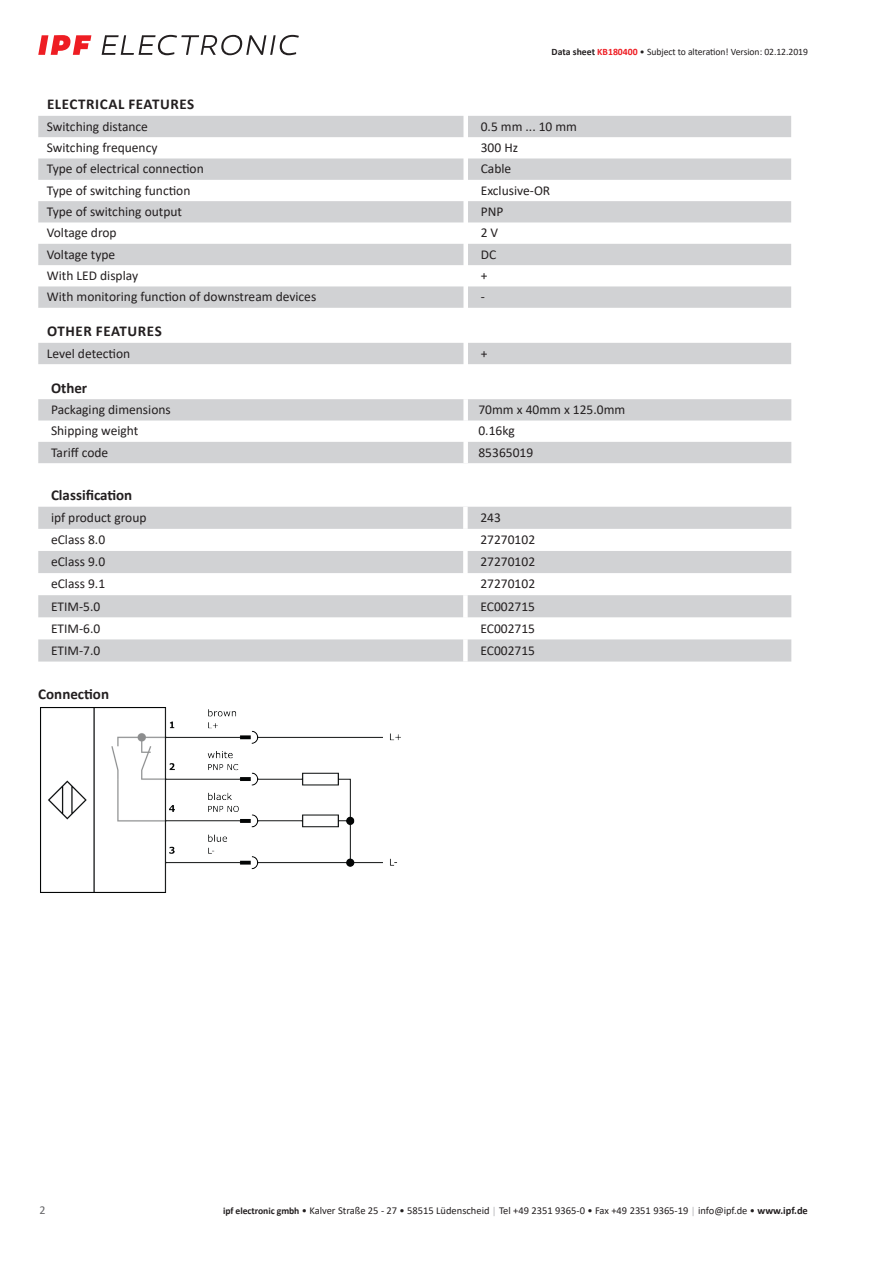
<style>
.page{position:relative;width:893px;height:1263px;background:#fff}
.page>*{position:absolute;margin:0;border:0;box-sizing:border-box;transform-origin:0 0}
.t1{font:700 15px "Calibri";letter-spacing:.025em;color:#231f20}
.t2{font:700 15px "Calibri";color:#231f20}
.t3{font:13.5px "Calibri";color:#231f20}
.t4{font:12px "Calibri";color:#636366}
.t5{font:10.5px "Calibri";color:#231f20}
.t6{font:9.75px "Calibri";letter-spacing:-.005em;color:#231f20}
.s1{font-weight:700}
.s2{font-weight:700;color:#ee1d23}
.s3{font-weight:700;font-size:9.75px}
.s4{font-size:9.75px;color:#a8a9ad}
</style>
<div class="page">
<svg style="left:102px;top:35px;width:197px;height:20px"></svg>
<svg style="left:38px;top:35px;width:53px;height:20px"></svg>
<svg style="left:38px;top:116px;width:753px;height:192px;fill:#d1d2d4"></svg>
<div style="left:38px;top:343px;width:753px;height:21px;background:#d1d2d4"></div>
<svg style="left:38px;top:399px;width:753px;height:64px;fill:#d1d2d4"></svg>
<div style="left:463px;top:399px;width:5px;height:21px;background:#fff"></div>
<div style="left:463px;top:420px;width:5px;height:22px;background:#fff"></div>
<div style="left:463px;top:442px;width:5px;height:21px;background:#fff"></div>
<svg style="left:38px;top:507px;width:753px;height:154px;fill:#d1d2d4"></svg>
<div style="left:463px;top:507px;width:5px;height:22px;background:#fff"></div>
<div style="left:463px;top:529px;width:5px;height:22px;background:#fff"></div>
<div style="left:463px;top:551px;width:5px;height:22px;background:#fff"></div>
<div style="left:463px;top:573px;width:5px;height:22px;background:#fff"></div>
<div style="left:463px;top:595px;width:5px;height:22px;background:#fff"></div>
<div style="left:463px;top:617px;width:5px;height:22px;background:#fff"></div>
<div style="left:463px;top:639px;width:5px;height:22px;background:#fff"></div>
<img style="left:40px;top:707px;width:361px;height:186px">
<p class="t6" style="left:552px;top:45px;width:258px"><span class="s1">Data sheet</span> <span class="s2">KB180400</span> • Subject to alteration! Version: 02.12.2019</p>
<p class="t1" style="left:47px;top:94px;width:149px">ELECTRICAL FEATURES</p>
<p class="t3" style="left:47px;top:117px;width:103px">Switching distance</p>
<p class="t3" style="left:481px;top:117px;width:98px">0.5 mm ... 10 mm</p>
<p class="t3" style="left:47px;top:138px;width:112px">Switching frequency</p>
<p class="t3" style="left:481px;top:138px;width:39px">300 Hz</p>
<p class="t3" style="left:47px;top:160px;width:159px">Type of electrical connection</p>
<p class="t3" style="left:481px;top:160px;width:32px">Cable</p>
<p class="t3" style="left:47px;top:181px;width:145px">Type of switching function</p>
<p class="t3" style="left:481px;top:181px;width:71px">Exclusive-OR</p>
<p class="t3" style="left:47px;top:202px;width:137px">Type of switching output</p>
<p class="t3" style="left:481px;top:202px;width:24px">PNP</p>
<p class="t3" style="left:47px;top:224px;width:71px">Voltage drop</p>
<p class="t3" style="left:481px;top:224px;width:19px">2V</p>
<p class="t3" style="left:47px;top:245px;width:70px">Voltage type</p>
<p class="t3" style="left:481px;top:245px;width:17px">DC</p>
<p class="t3" style="left:47px;top:266px;width:93px">With LED display</p>
<p class="t3" style="left:481px;top:266px;width:8px">+</p>
<p class="t3" style="left:47px;top:288px;width:271px">With monitoring function of downstream devices</p>
<p class="t3" style="left:481px;top:288px;width:6px">-</p>
<p class="t1" style="left:47px;top:321px;width:116px">OTHER FEATURES</p>
<p class="t3" style="left:47px;top:344px;width:85px">Level detection</p>
<p class="t3" style="left:481px;top:344px;width:8px">+</p>
<p class="t1" style="left:51px;top:377px;width:38px">Other</p>
<p class="t3" style="left:51px;top:400px;width:121px">Packaging dimensions</p>
<p class="t3" style="left:478px;top:400px;width:148px">70mm x 40mm x 125.0mm</p>
<p class="t3" style="left:51px;top:422px;width:89px">Shipping weight</p>
<p class="t3" style="left:478px;top:422px;width:38px">0.16kg</p>
<p class="t3" style="left:51px;top:443px;width:59px">Tariff code</p>
<p class="t3" style="left:478px;top:443px;width:56px">85365019</p>
<p class="t2" style="left:51px;top:485px;width:83px">Classification</p>
<p class="t3" style="left:51px;top:508px;width:97px">ipf product group</p>
<p class="t3" style="left:480px;top:508px;width:22px">243</p>
<p class="t3" style="left:51px;top:530px;width:56px">eClass 8.0</p>
<p class="t3" style="left:480px;top:530px;width:56px">27270102</p>
<p class="t3" style="left:51px;top:552px;width:56px">eClass 9.0</p>
<p class="t3" style="left:480px;top:552px;width:56px">27270102</p>
<p class="t3" style="left:51px;top:574px;width:56px">eClass 9.1</p>
<p class="t3" style="left:480px;top:574px;width:56px">27270102</p>
<p class="t3" style="left:51px;top:597px;width:51px">ETIM-5.0</p>
<p class="t3" style="left:480px;top:597px;width:56px">EC002715</p>
<p class="t3" style="left:51px;top:619px;width:51px">ETIM-6.0</p>
<p class="t3" style="left:480px;top:619px;width:56px">EC002715</p>
<p class="t3" style="left:51px;top:641px;width:51px">ETIM-7.0</p>
<p class="t3" style="left:480px;top:641px;width:56px">EC002715</p>
<p class="t2" style="left:38px;top:683px;width:72px">Connection</p>
<p class="t4" style="left:39px;top:1201px;width:8px">2</p>
<p class="t5" style="left:223px;top:1203px;width:586px"><span class="s3">ipf electronic gmbh</span> • Kalver Straße 25 - 27 • 58515 Lüdenscheid <span class="s4">│</span> Tel +49 2351 9365-0 • Fax +49 2351 9365-19 <span class="s4">│</span> info@ipf.de • <span class="s1">www.ipf.de</span></p>
</div>
